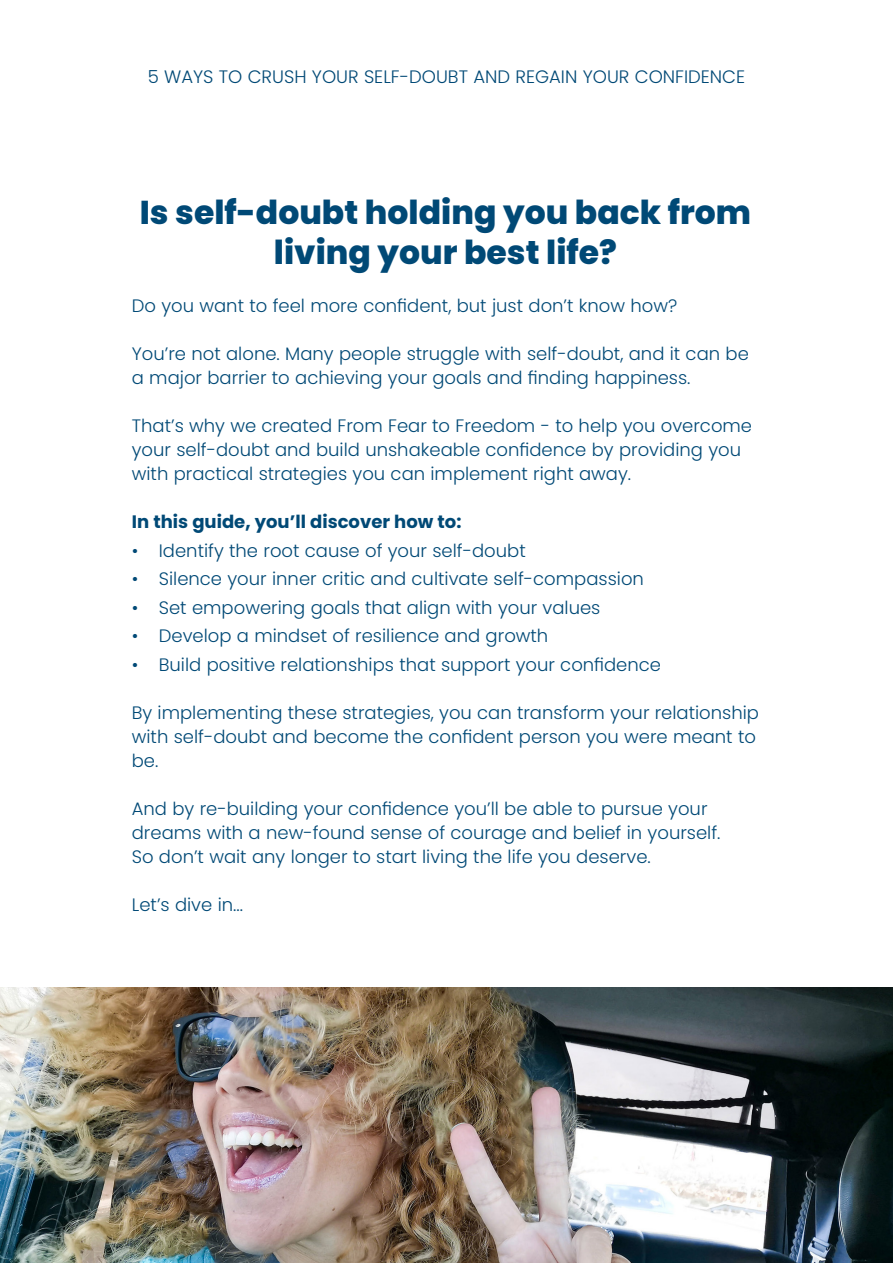
<style>
.page{position:relative;width:893px;height:1263px;background:#fff}
.page>*{position:absolute;margin:0;border:0;box-sizing:border-box;transform-origin:0 0}
.Body_Copy{font:800 33px/40.5px "Poppins";color:#004976;text-align:center}
.Body_Copy-2{font:300 18px/24px "Poppins";color:#004976}
.Body_Copy-3{font:700 18px "Poppins";color:#004976}
</style>
<div class="page">
<img style="left:0;top:988px;width:893px;height:275px">
<p class="Body_Copy-2" style="left:148px;top:64px;width:599px">5 WAYS TO CRUSH YOUR SELF-DOUBT AND REGAIN YOUR CONFIDENCE</p>
<p class="Body_Copy" style="left:140px;top:192px;width:613px">Is self-doubt holding you back from living your best life?</p>
<p class="Body_Copy-2" style="left:132px;top:294px;width:547px">Do you want to feel more confident, but just don’t know how?</p>
<p class="Body_Copy-2" style="left:132px;top:342px;width:619px">You’re not alone. Many people struggle with self-doubt, and it can be a major barrier to achieving your goals and finding happiness.</p>
<p class="Body_Copy-2" style="left:132px;top:414px;width:622px">That’s why we created From Fear to Freedom - to help you overcome your self-doubt and build unshakeable confidence by providing you with practical strategies you can implement right away.</p>
<p class="Body_Copy-3" style="left:132px;top:511px;width:331px">In this guide, you’ll discover how to:</p>
<p class="Body_Copy-2" style="left:132px;top:538px;width:395px">• Identify the root cause of your self-doubt</p>
<p class="Body_Copy-2" style="left:132px;top:567px;width:514px">• Silence your inner critic and cultivate self-compassion</p>
<p class="Body_Copy-2" style="left:132px;top:595px;width:470px">• Set empowering goals that align with your values</p>
<p class="Body_Copy-2" style="left:132px;top:624px;width:418px">• Develop a mindset of resilience and growth</p>
<p class="Body_Copy-2" style="left:132px;top:652px;width:531px">• Build positive relationships that support your confidence</p>
<p class="Body_Copy-2" style="left:132px;top:700px;width:629px">By implementing these strategies, you can transform your relationship with self-doubt and become the confident person you were meant to be.</p>
<p class="Body_Copy-2" style="left:132px;top:796px;width:590px">And by re-building your confidence you’ll be able to pursue your dreams with a new-found sense of courage and belief in yourself.<br>So don’t wait any longer to start living the life you deserve.</p>
<p class="Body_Copy-2" style="left:132px;top:892px;width:113px">Let’s dive in...</p>
</div>
